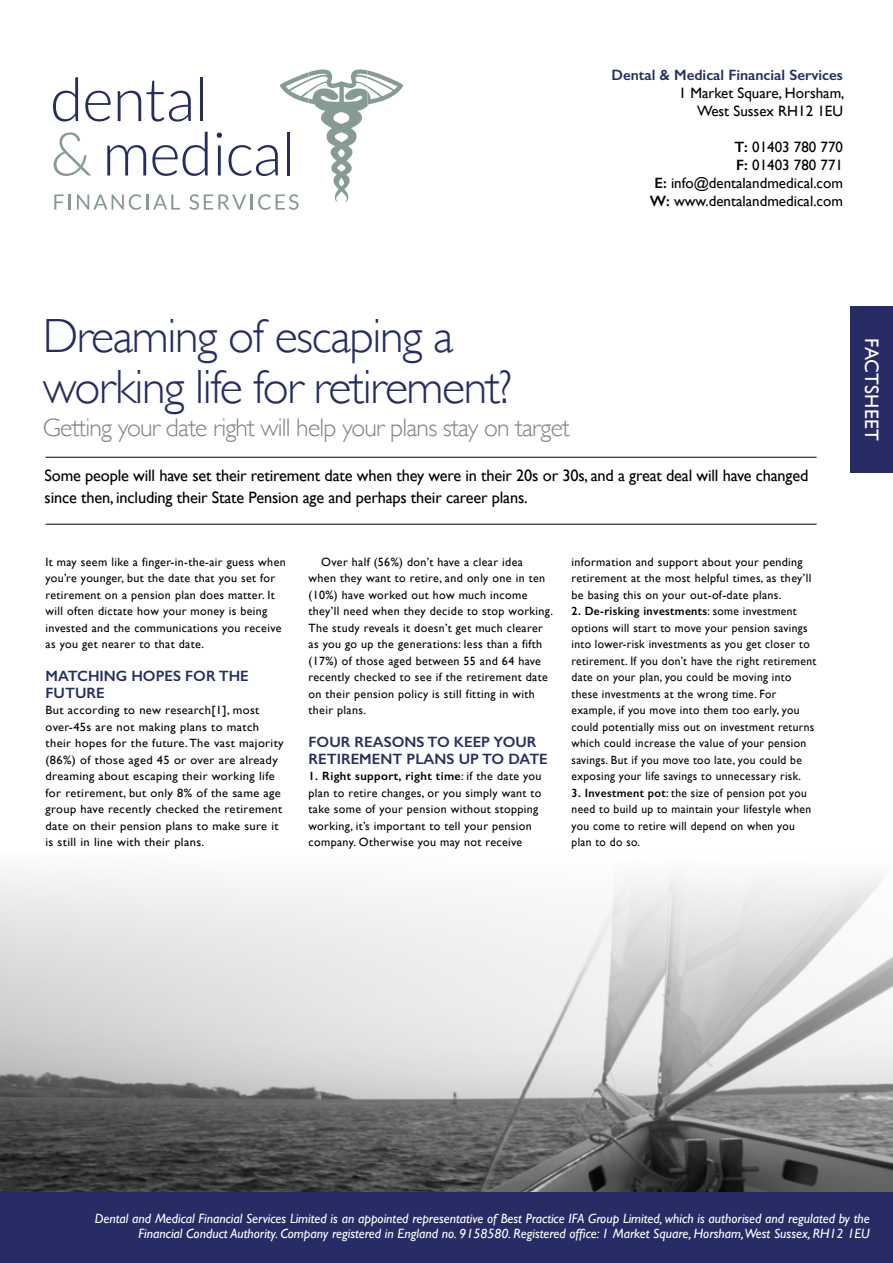
<style>
.page{position:relative;width:893px;height:1263px;background:#fff}
.page>*{position:absolute;margin:0;border:0;box-sizing:border-box;transform-origin:0 0}
.t1{font:300 48px/51px "Gill Sans";letter-spacing:-.03em;color:#272c65}
.t2{font:300 25.5px "Gill Sans";letter-spacing:-.03em;color:#808285}
.t3{font:19.5px "Gill Sans";letter-spacing:.01em;color:#fff}
.t4{font:16.5px/22.5px "Gill Sans";letter-spacing:-.01em;color:#000}
.t5{font:15px/18px "Gill Sans";color:#000;text-align:right}
.t6{font:600 15px/16.5px "Gill Sans";color:#272c65}
.t7{font:italic 13.5px/15px "Gill Sans";color:#fff;text-align:right}
.t8{font:12px/16.5px "Gill Sans";letter-spacing:.03em;color:#000}
.t9{font:12px/16.5px "Gill Sans";letter-spacing:.03em;color:#000;scale:.96 1}
.t10{font:12px/16.5px "Gill Sans";letter-spacing:.03em;color:#000;scale:1.04 1}
.s1{font-weight:600}
</style>
<div class="page">
<hr style="left:46px;top:524px;width:771px;height:1px;background:#000">
<hr style="left:46px;top:457px;width:771px;height:1px;background:#000">
<img style="left:0;top:874px;width:893px;height:319px">
<div style="left:0;top:1193px;width:893px;height:70px;background:#272c65"></div>
<div style="left:850px;top:306px;width:43px;height:166px;background:#272c65"></div>
<svg style="left:53px;top:69px;width:350px;height:141px"></svg>
<p class="t6" style="left:611px;top:67px;width:233px">Dental &amp; Medical Financial Services</p>
<p class="t5" style="left:679px;top:84px;width:167px">1 Market Square, Horsham,<br>West Sussex RH12 1EU</p>
<p class="t5" style="left:650px;top:138px;width:195px"><span class="s1">T:</span> 01403 780 770<br><span class="s1">F:</span> 01403 780 771<br><span class="s1">E:</span> info@dentalandmedical.com<br><span class="s1">W:</span> www.dentalandmedical.com</p>
<h1 class="t1" style="left:43px;top:311px;width:471px">Dreaming of escaping a working life for retirement?</h1>
<h2 class="t2" style="left:43px;top:413px;width:529px">Getting your date right will help your plans stay on target</h2>
<h3 class="t4" style="left:45px;top:464px;width:765px">Some people will have set their retirement date when they were in their 20s or 30s, and a great deal will have changed since then, including their State Pension age and perhaps their career plans.</h3>
<p class="t8" style="left:46px;top:553px;width:242px">It may seem like a finger-in-the-air guess when you’re younger, but the date that you set for retirement on a pension plan does matter. It will often dictate how your money is being invested and the communications you receive as you get nearer to that date.</p>
<p class="t6" style="left:46px;top:668px;width:205px">MATCHING HOPES FOR THE<br>FUTURE</p>
<p class="t10" style="left:46px;top:702px;width:230px">But according to new research[1], most over-45s are not making plans to match their hopes for the future. The vast majority (86%) of those aged 45 or over are already dreaming about escaping their working life for retirement, but only 8% of the same age group have recently checked the retirement date on their pension plans to make sure it is still in line with their plans.</p>
<p class="t8" style="left:309px;top:553px;width:246px;text-indent:13px">Over half (56%) don’t have a clear idea when they want to retire, and only one in ten (10%) have worked out how much income they’ll need when they decide to stop working.<br>The study reveals it doesn’t get much clearer as you go up the generations: less than a fifth (17%) of those aged between 55 and 64 have recently checked to see if the retirement date on their pension policy is still fitting in with their plans.</p>
<p class="t6" style="left:309px;top:734px;width:241px">FOUR REASONS TO KEEP YOUR<br>RETIREMENT PLANS UP TO DATE</p>
<p class="t8" style="left:309px;top:768px;width:235px"><span class="s1">1. Right support, right time</span>: if the date you plan to retire changes, or you simply want to take some of your pension without stopping working, it’s important to tell your pension company. Otherwise you may not receive</p>
<p class="t8" style="left:572px;top:553px;width:241px">information and support about your pending retirement at the most helpful times, as they’ll be basing this on your out-of-date plans.</p>
<p class="t9" style="left:572px;top:603px;width:256px"><span class="s1">2. De-risking investments</span>: some investment options will start to move your pension savings into lower-risk investments as you get closer to retirement. If you don’t have the right retirement date on your plan, you could be moving into these investments at the wrong time. For example, if you move into them too early, you could potentially miss out on investment returns which could increase the value of your pension savings. But if you move too late, you could be exposing your life savings to unnecessary risk.</p>
<p class="t9" style="left:572px;top:784px;width:251px"><span class="s1">3. Investment pot</span>: the size of pension pot you need to build up to maintain your lifestyle when you come to retire will depend on when you plan to do so.</p>
<h3 class="t3" style="left:883px;top:338px;width:104px;rotate:90deg">FACTSHEET</h3>
<p class="t7" style="left:95px;top:1210px;width:777px">Dental and Medical Financial Services Limited is an appointed representative of Best Practice IFA Group Limited, which is authorised and regulated by the<br>Financial Conduct Authority. Company registered in England no. 9158580. Registered office: 1 Market Square, Horsham,West Sussex, RH12 1EU</p>
</div>
